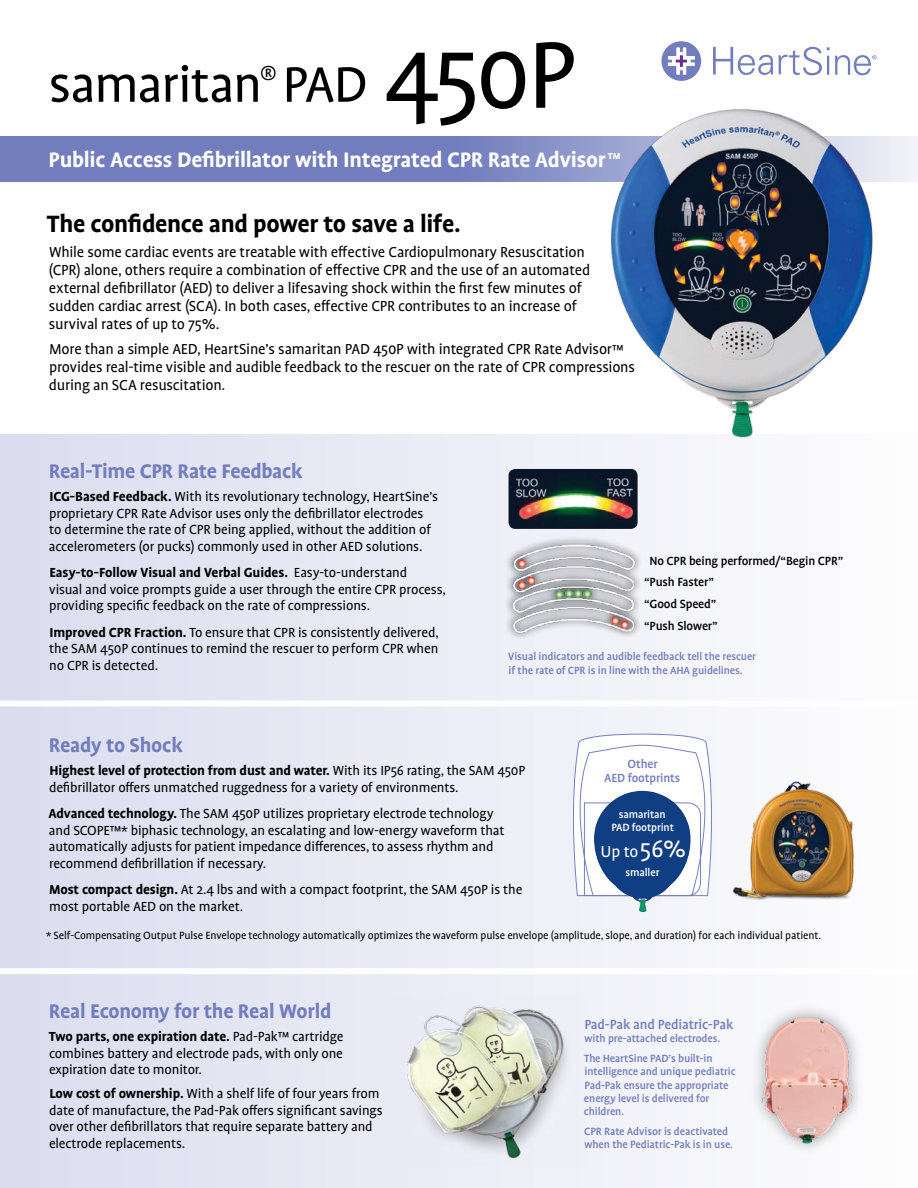
<style>
.page{position:relative;width:918px;height:1188px;background:#fff}
.page>*{position:absolute;margin:0;border:0;box-sizing:border-box;transform-origin:0 0}
.t1{font:108px "Profile OT";color:#000}
.t2{font:57px "Profile OT";letter-spacing:-.025em;color:#000}
.t3{font:700 27px "Profile OT";letter-spacing:-.015em;color:#000}
.t4{font:700 24px "Profile OT";letter-spacing:-.01em;color:#fff}
.t5{font:23.25px "Profile OT";color:#000}
.t6{font:700 22.5px "Profile OT";letter-spacing:-.01em;color:#717dbd}
.t7{font:18px "Profile OT";color:#fff}
.t8{font:16.5px/18.1px "Profile OT";letter-spacing:-.015em;color:#000}
.t9{font:15px/16.5px "Profile OT";letter-spacing:-.01em;color:#000}
.t10{font:500 15px "Profile OT";letter-spacing:-.01em;color:#717dbd}
.t11{font:500 13.5px/21.8px "Profile OT";letter-spacing:-.01em;color:#000}
.t12{font:500 13.5px/13.5px "Profile OT";letter-spacing:-.01em;color:#717dbd;text-align:center}
.t13{font:500 12px/13.2px "Profile OT";letter-spacing:-.01em;color:#717dbd}
.t14{font:12px "Profile OT";letter-spacing:-.01em;color:#000}
.t15{font:500 12px/13.2px "Profile OT";letter-spacing:-.01em;color:#fff;text-align:center}
.s1{font-size:57px}
.s2{font-size:15px}
.s3{font-weight:700}
.s4{font-size:27px}
</style>
<div class="page">
<div style="left:0;top:434px;width:918px;height:754px;background:linear-gradient(to right,#dbddef,#fdfdfe)"></div>
<div style="left:0;top:700px;width:918px;height:6px;background:#fff"></div>
<div style="left:0;top:968px;width:918px;height:6px;background:#fff"></div>
<img style="left:388px;top:997px;width:199px;height:169px">
<div style="left:0;top:137px;width:918px;height:45px;background:#717dbd"></div>
<svg style="left:662px;top:41px;width:39px;height:39px"></svg>
<svg style="left:713px;top:47px;width:116px;height:28px"></svg>
<svg style="left:835px;top:55px;width:42px;height:20px"></svg>
<img style="left:573px;top:80px;width:338px;height:386px">
<svg style="left:573px;top:734px;width:139px;height:162px"></svg>
<img style="left:594px;top:791px;width:97px;height:121px">
<img style="left:499px;top:536px;width:148px;height:104px">
<img style="left:509px;top:469px;width:129px;height:60px">
<img style="left:730px;top:771px;width:134px;height:142px">
<div style="left:748px;top:1003px;width:119px;height:154px;background:#fbfbfd"></div>
<img style="left:746px;top:1002px;width:117px;height:163px">
<h1 class="t1" style="left:282px;top:18px;width:296px"><span class="s1">PAD</span> 450P</h1>
<h3 class="t4" style="left:49px;top:147px;width:573px">Public Access Defibrillator with Integrated CPR Rate Advisor<sup>™</sup></h3>
<h2 class="t2" style="left:49px;top:55px;width:215px">samaritan</h2>
<h3 class="t5" style="left:260px;top:61px;width:18px">®</h3>
<h3 class="t3" style="left:47px;top:209px;width:415px">The confidence and power to save a life.</h3>
<p class="t8" style="left:49px;top:243px;width:543px">While some cardiac events are treatable with effective Cardiopulmonary Resuscitation (CPR) alone, others require a combination of effective CPR and the use of an automated external defibrillator (AED) to deliver a lifesaving shock within the first few minutes of sudden cardiac arrest (SCA). In both cases, effective CPR contributes to an increase of survival rates of up to 75%.</p>
<p class="t8" style="left:49px;top:341px;width:588px">More than a simple AED, HeartSine’s samaritan PAD 450P with integrated CPR Rate Advisor<span class="s2">™ </span>provides real-time visible and audible feedback to the rescuer on the rate of CPR compressions during an SCA resuscitation.</p>
<h3 class="t6" style="left:49px;top:459px;width:255px">Real-Time CPR Rate Feedback</h3>
<p class="t9" style="left:49px;top:489px;width:391px"><span class="s3">ICG-Based Feedback.</span> With its revolutionary technology, HeartSine’s proprietary CPR Rate Advisor uses only the defibrillator electrodes to determine the rate of CPR being applied, without the addition of accelerometers (or pucks) commonly used in other AED solutions.</p>
<p class="t9" style="left:49px;top:565px;width:398px"><span class="s3">Easy-to-Follow Visual and Verbal Guides.</span> Easy-to-understand<br>visual and voice prompts guide a user through the entire CPR process, providing specific feedback on the rate of compressions.</p>
<p class="t9" style="left:49px;top:625px;width:391px;text-align:justify"><span class="s3">Improved CPR Fraction.</span> To ensure that CPR is consistently delivered, the SAM 450P continues to remind the rescuer to perform CPR when no CPR is detected.</p>
<p class="t11" style="left:644px;top:550px;width:201px;text-indent:5px">No CPR being performed/“Begin CPR” “Push Faster”<br>“Good Speed”<br>“Push Slower”</p>
<p class="t13" style="left:508px;top:650px;width:249px;line-height:14.4px">Visual indicators and audible feedback tell the rescuer if the rate of CPR is in line with the AHA guidelines.</p>
<h3 class="t6" style="left:49px;top:733px;width:136px">Ready to Shock</h3>
<p class="t9" style="left:49px;top:763px;width:478px"><span class="s3">Highest level of protection from dust and water.</span> With its IP56 rating, the SAM 450P defibrillator offers unmatched ruggedness for a variety of environments.</p>
<p class="t9" style="left:49px;top:806px;width:458px"><span class="s3">Advanced technology.</span> The SAM 450P utilizes proprietary electrode technology and SCOPE™* biphasic technology, an escalating and low-energy waveform that automatically adjusts for patient impedance differences, to assess rhythm and recommend defibrillation if necessary.</p>
<p class="t9" style="left:49px;top:882px;width:475px"><span class="s3">Most compact design.</span> At 2.4 lbs and with a compact footprint, the SAM 450P is the most portable AED on the market.</p>
<p class="t12" style="left:604px;top:758px;width:78px">Other<br>AED footprints</p>
<p class="t15" style="left:611px;top:808px;width:64px">samaritan<br>PAD footprint</p>
<p class="t7" style="left:601px;top:842px;width:87px">Up to <span class="s4">56%</span></p>
<p class="t15" style="left:625px;top:867px;width:36px">smaller</p>
<p class="t14" style="left:46px;top:929px;width:777px">* Self-Compensating Output Pulse Envelope technology automatically optimizes the waveform pulse envelope (amplitude, slope, and duration) for each individual patient.</p>
<h3 class="t6" style="left:49px;top:999px;width:284px">Real Economy for the Real World</h3>
<p class="t9" style="left:49px;top:1029px;width:296px;text-align:justify"><span class="s3">Two parts, one expiration date.</span> Pad-Pak™ cartridge combines battery and electrode pads, with only one expiration date to monitor.</p>
<p class="t9" style="left:49px;top:1086px;width:335px"><span class="s3">Low cost of ownership.</span> With a shelf life of four years from date of manufacture, the Pad-Pak offers significant savings over other defibrillators that require separate battery and electrode replacements.</p>
<p class="t10" style="left:584px;top:1017px;width:151px">Pad-Pak and Pediatric-Pak</p>
<p class="t13" style="left:584px;top:1029px;width:138px;line-height:20px">with pre-attached electrodes.<br>The HeartSine PAD’s built-in</p>
<p class="t13" style="left:584px;top:1066px;width:153px">intelligence and unique pediatric<br>Pad-Pak ensure the appropriate energy level is delivered for children.</p>
<p class="t13" style="left:584px;top:1125px;width:150px">CPR Rate Advisor is deactivated when the Pediatric-Pak is in use.</p>
</div>
